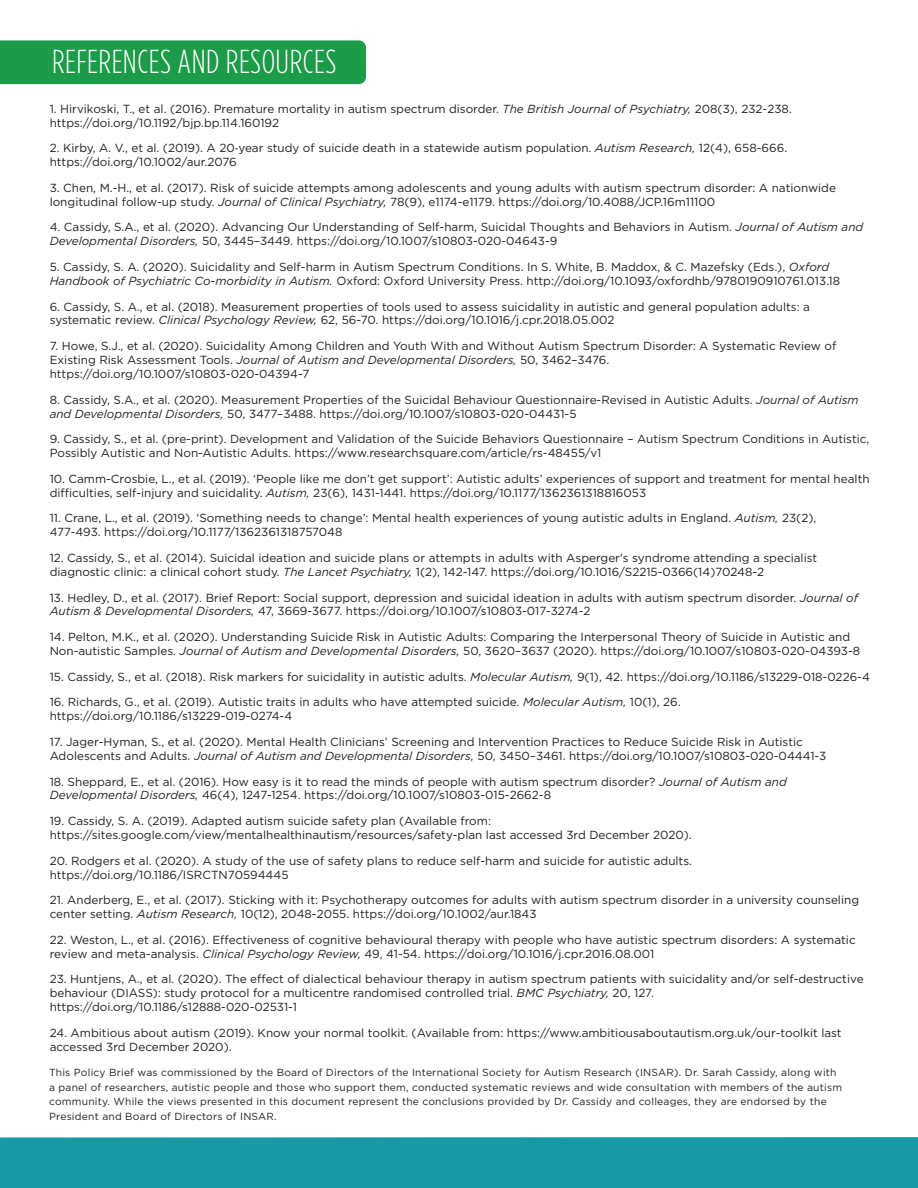
<style>
.page{position:relative;width:918px;height:1188px;background:#fff}
.page>*{position:absolute;margin:0;border:0;box-sizing:border-box;transform-origin:0 0}
.t1{font:300 33.15px "Gotham Condensed";letter-spacing:.015em;color:#fff}
.t2{font:11.7px/14px "Gotham";color:#231f20}
.t3{font:10.2px/14.7px "Gotham";letter-spacing:.02em;color:#231f20}
.s1{font-style:italic}
.s2{font-family:"Myriad Pro"}
</style>
<div class="page">
<div style="left:0;top:40px;width:366px;height:44px;background:#1c9b48"></div>
<div style="left:0;top:1137px;width:918px;height:51px;background:#179aa5"></div>
<h1 class="t1" style="left:52px;top:44px;width:286px">REFERENCES AND RESOURCES</h1>
<p class="t2" style="left:50px;top:101px;width:744px">1. Hirvikoski, T., et al. (2016). Premature mortality in autism spectrum disorder. <span class="s1">The British Journal of Psychiatry,</span> 208(3), 232-238. https://doi.org/10.1192/bjp.bp.114.160192</p>
<p class="t2" style="left:50px;top:141px;width:739px">2. Kirby, A. V., et al. (2019). A 20<span class="s2">‐</span>year study of suicide death in a statewide autism population. <span class="s1">Autism Research,</span> 12(4), 658-666. https://doi.org/10.1002/aur.2076</p>
<p class="t2" style="left:50px;top:180px;width:788px">3. Chen, M.-H., et al. (2017). Risk of suicide attempts among adolescents and young adults with autism spectrum disorder: A nationwide longitudinal follow-up study. <span class="s1">Journal of Clinical Psychiatry,</span> 78(9), e1174-e1179. https://doi.org/10.4088/JCP.16m11100</p>
<p class="t2" style="left:50px;top:220px;width:815px">4. Cassidy, S.A., et al. (2020). Advancing Our Understanding of Self-harm, Suicidal Thoughts and Behaviors in Autism. <span class="s1">Journal of Autism and<br>Developmental Disorders,</span> 50, 3445–3449. https://doi.org/10.1007/s10803-020-04643-9</p>
<p class="t2" style="left:50px;top:260px;width:792px">5. Cassidy, S. A. (2020). Suicidality and Self-harm in Autism Spectrum Conditions. In S. White, B. Maddox, &amp; C. Mazefsky (Eds.), <span class="s1">Oxford<br>Handbook of Psychiatric Co-morbidity in Autism.</span> Oxford: Oxford University Press. http://doi.org/10.1093/oxfordhb/9780190910761.013.18</p>
<p class="t2" style="left:50px;top:299px;width:762px">6. Cassidy, S. A., et al. (2018). Measurement properties of tools used to assess suicidality in autistic and general population adults: a systematic review. <span class="s1">Clinical Psychology Review,</span> 62, 56-70. https://doi.org/10.1016/j.cpr.2018.05.002</p>
<p class="t2" style="left:50px;top:339px;width:788px">7. Howe, S.J., et al. (2020). Suicidality Among Children and Youth With and Without Autism Spectrum Disorder: A Systematic Review of<br>Existing Risk Assessment Tools. <span class="s1">Journal of Autism and Developmental Disorders,</span> 50, 3462–3476. https://doi.org/10.1007/s10803-020-04394-7</p>
<p class="t2" style="left:50px;top:392px;width:811px">8. Cassidy, S.A., et al. (2020). Measurement Properties of the Suicidal Behaviour Questionnaire-Revised in Autistic Adults. <span class="s1">Journal of Autism and Developmental Disorders,</span> 50, 3477–3488. https://doi.org/10.1007/s10803-020-04431-5</p>
<p class="t2" style="left:50px;top:432px;width:821px">9. Cassidy, S., et al. (pre-print). Development and Validation of the Suicide Behaviors Questionnaire – Autism Spectrum Conditions in Autistic,<br>Possibly Autistic and Non-Autistic Adults. https://www.researchsquare.com/article/rs-48455/v1</p>
<p class="t2" style="left:50px;top:471px;width:821px">10. Camm-Crosbie, L., et al. (2019). ‘People like me don’t get support’: Autistic adults’ experiences of support and treatment for mental health difficulties, self-injury and suicidality. <span class="s1">Autism,</span> 23(6), 1431-1441. https://doi.org/10.1177/1362361318816053</p>
<p class="t2" style="left:50px;top:511px;width:768px">11. Crane, L., et al. (2019). ‘Something needs to change’: Mental health experiences of young autistic adults in England. <span class="s1">Autism,</span> 23(2),<br>477-493. https://doi.org/10.1177/1362361318757048</p>
<p class="t2" style="left:50px;top:551px;width:769px">12. Cassidy, S., et al. (2014). Suicidal ideation and suicide plans or attempts in adults with Asperger's syndrome attending a specialist diagnostic clinic: a clinical cohort study. <span class="s1">The Lancet Psychiatry,</span> 1(2), 142-147. https://doi.org/10.1016/S2215-0366(14)70248-2</p>
<p class="t2" style="left:50px;top:590px;width:810px">13. Hedley, D., et al. (2017). Brief Report: Social support, depression and suicidal ideation in adults with autism spectrum disorder. <span class="s1">Journal of<br>Autism &amp; Developmental Disorders,</span> 47, 3669-3677. https://doi.org/10.1007/s10803-017-3274-2</p>
<p class="t2" style="left:50px;top:630px;width:812px">14. Pelton, M.K., et al. (2020). Understanding Suicide Risk in Autistic Adults: Comparing the Interpersonal Theory of Suicide in Autistic and<br>Non-autistic Samples. <span class="s1">Journal of Autism and Developmental Disorders,</span> 50, 3620–3637 (2020). https://doi.org/10.1007/s10803-020-04393-8</p>
<p class="t2" style="left:50px;top:669px;width:822px">15. Cassidy, S., et al. (2018). Risk markers for suicidality in autistic adults. <span class="s1">Molecular Autism,</span> 9(1), 42. https://doi.org/10.1186/s13229-018-0226-4</p>
<p class="t2" style="left:50px;top:695px;width:633px">16. Richards, G., et al. (2019). Autistic traits in adults who have attempted suicide. <span class="s1">Molecular Autism,</span> 10(1), 26. https://doi.org/10.1186/s13229-019-0274-4</p>
<p class="t2" style="left:50px;top:735px;width:778px">17. Jager-Hyman, S., et al. (2020). Mental Health Clinicians’ Screening and Intervention Practices to Reduce Suicide Risk in Autistic<br>Adolescents and Adults. <span class="s1">Journal of Autism and Developmental Disorders,</span> 50, 3450–3461. https://doi.org/10.1007/s10803-020-04441-3</p>
<p class="t2" style="left:50px;top:774px;width:739px">18. Sheppard, E., et al. (2016). How easy is it to read the minds of people with autism spectrum disorder? <span class="s1">Journal of Autism and<br>Developmental Disorders,</span> 46(4), 1247-1254. https://doi.org/10.1007/s10803-015-2662-8</p>
<p class="t2" style="left:50px;top:814px;width:644px">19. Cassidy, S. A. (2019). Adapted autism suicide safety plan (Available from: https://sites.google.com/view/mentalhealthinautism/resources/safety-plan last accessed 3rd December 2020).</p>
<p class="t2" style="left:50px;top:853px;width:644px">20. Rodgers et al. (2020). A study of the use of safety plans to reduce self-harm and suicide for autistic adults. https://doi.org/10.1186/ISRCTN70594445</p>
<p class="t2" style="left:50px;top:893px;width:811px">21. Anderberg, E., et al. (2017). Sticking with it: Psychotherapy outcomes for adults with autism spectrum disorder in a university counseling center setting. <span class="s1">Autism Research,</span> 10(12), 2048-2055. https://doi.org/10.1002/aur.1843</p>
<p class="t2" style="left:50px;top:933px;width:808px">22. Weston, L., et al. (2016). Effectiveness of cognitive behavioural therapy with people who have autistic spectrum disorders: A systematic review and meta-analysis. <span class="s1">Clinical Psychology Review,</span> 49, 41-54. https://doi.org/10.1016/j.cpr.2016.08.001</p>
<p class="t2" style="left:50px;top:972px;width:815px">23. Huntjens, A., et al. (2020). The effect of dialectical behaviour therapy in autism spectrum patients with suicidality and/or self-destructive behaviour (DIASS): study protocol for a multicentre randomised controlled trial. <span class="s1">BMC Psychiatry,</span> 20, 127. https://doi.org/10.1186/s12888-020-02531-1</p>
<p class="t2" style="left:50px;top:1026px;width:794px">24. Ambitious about autism (2019). Know your normal toolkit. (Available from: https://www.ambitiousaboutautism.org.uk/our-toolkit last accessed 3rd December 2020).</p>
<p class="t3" style="left:49px;top:1065px;width:794px">This Policy Brief was commissioned by the Board of Directors of the International Society for Autism Research (INSAR). Dr. Sarah Cassidy, along with a panel of researchers, autistic people and those who support them, conducted systematic reviews and wide consultation with members of the autism community. While the views presented in this document represent the conclusions provided by Dr. Cassidy and colleages, they are endorsed by the President and Board of Directors of INSAR.</p>
</div>
